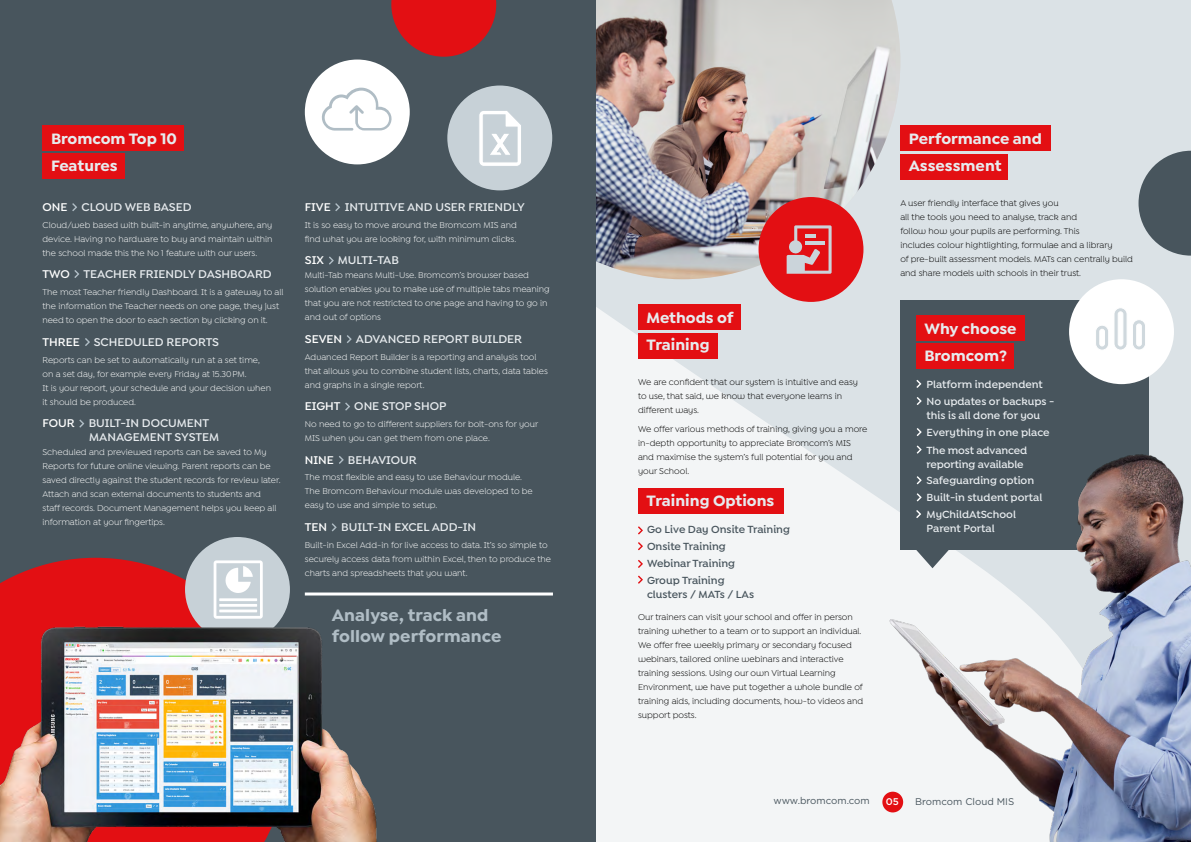
<style>
.page{position:relative;width:1191px;height:842px;background:#fff}
.page>*{position:absolute;margin:0;border:0;box-sizing:border-box;transform-origin:0 0}
.t1{font:700 17.7px/20.7px "Isidora Sans";letter-spacing:.005em;color:#b0bdc5}
.t2{font:700 16px/27px "Isidora Sans";color:#e7ebee}
.t3{font:600 12px/14px "Isidora Sans Alt";color:#e7ebee}
.t4{font:600 11px/16.8px "Isidora Sans Alt";color:#e7ebee}
.t5{font:600 11px/16.8px "Isidora Sans Alt";color:#48555d}
.t6{font:9.7px "Gotham";color:#48555d}
.t7{font:500 9.7px "Gotham";color:#fff}
.t8{font:9px/14px "Isidora Sans Alt";color:#fff}
.t9{font:9px/14px "Isidora Sans Alt";color:#000}
.s1{color:#fff}
.s2{font-family:"Isidora Sans"}
</style>
<div class="page">
<div style="left:595px;top:0;width:596px;height:842px;background:#dbe2e6"></div>
<svg style="left:595px;top:293px;width:268px;height:549px;fill:#f3f5f6"></svg>
<div style="left:900px;top:300px;width:248px;height:250px;background:#48555d"></div>
<img style="left:595px;top:0;width:305px;height:279px">
<div style="left:0;top:0;width:595px;height:842px;background:#48555d"></div>
<div style="left:43px;top:125px;width:141px;height:26px;background:#e30f13"></div>
<div style="left:43px;top:154px;width:82px;height:25px;background:#e30f13"></div>
<div style="left:638px;top:304px;width:102px;height:26px;background:#e30f13"></div>
<div style="left:638px;top:333px;width:79px;height:25px;background:#e30f13"></div>
<div style="left:900px;top:125px;width:150px;height:26px;background:#e30f13"></div>
<div style="left:900px;top:154px;width:108px;height:25px;background:#e30f13"></div>
<svg style="left:72px;top:203px;width:5px;height:8px"></svg>
<svg style="left:74px;top:270px;width:5px;height:8px"></svg>
<svg style="left:85px;top:338px;width:5px;height:8px"></svg>
<svg style="left:79px;top:420px;width:5px;height:8px"></svg>
<svg style="left:335px;top:203px;width:5px;height:8px"></svg>
<svg style="left:329px;top:257px;width:5px;height:8px"></svg>
<svg style="left:347px;top:335px;width:4px;height:8px"></svg>
<svg style="left:345px;top:403px;width:5px;height:7px"></svg>
<svg style="left:332px;top:523px;width:4px;height:8px"></svg>
<svg style="left:339px;top:456px;width:5px;height:8px"></svg>
<svg style="left:638px;top:526px;width:5px;height:8px"></svg>
<svg style="left:638px;top:560px;width:5px;height:8px"></svg>
<svg style="left:638px;top:542px;width:5px;height:8px"></svg>
<svg style="left:638px;top:576px;width:5px;height:8px"></svg>
<div style="left:916px;top:315px;width:108px;height:26px;background:#e30f13"></div>
<div style="left:916px;top:343px;width:97px;height:26px;background:#e30f13"></div>
<svg style="left:916px;top:428px;width:5px;height:8px"></svg>
<svg style="left:0;top:558px;width:288px;height:33px;fill:#e30f13"></svg>
<svg style="left:916px;top:397px;width:5px;height:8px"></svg>
<svg style="left:916px;top:380px;width:5px;height:8px"></svg>
<hr style="left:305px;top:592px;width:248px;height:3px;background:#fff">
<div style="left:447px;top:86px;width:105px;height:104px;background:#c7d1d7;border-radius:50%"></div>
<div style="left:185px;top:537px;width:105px;height:105px;background:#c7d1d7;border-radius:50%"></div>
<div style="left:305px;top:60px;width:105px;height:104px;background:#fff;border-radius:50%"></div>
<div style="left:1069px;top:279px;width:105px;height:105px;background:#fff;border-radius:50%"></div>
<svg style="left:1138px;top:151px;width:53px;height:105px"></svg>
<svg style="left:391px;top:0;width:105px;height:57px"></svg>
<svg style="left:322px;top:88px;width:70px;height:43px"></svg>
<svg style="left:479px;top:111px;width:42px;height:55px"></svg>
<svg style="left:1096px;top:308px;width:49px;height:42px"></svg>
<div style="left:758px;top:197px;width:105px;height:105px;background:#e30f13;border-radius:50%"></div>
<svg style="left:786px;top:225px;width:45px;height:49px"></svg>
<hr style="left:805px;top:241px;width:19px;height:4px;background:#cbd4da">
<div style="left:638px;top:488px;width:145px;height:26px;background:#e30f13"></div>
<img style="left:863px;top:442px;width:328px;height:400px">
<svg style="left:916px;top:531px;width:33px;height:37px"></svg>
<img style="left:0;top:591px;width:385px;height:251px">
<svg style="left:214px;top:560px;width:49px;height:59px"></svg>
<h2 class="t2" style="left:51px;top:125px;width:127px">Bromcom Top 10<br>Features</h2>
<h3 class="t3" style="left:43px;top:200px;width:150px"><span class="s1">ONE</span> CLOUD WEB BASED</h3>
<p class="t8" style="left:43px;top:218px;width:231px;text-align:justify">Cloud/web based with built-in anytime, anywhere, any de<span class="s2">v</span>ice. Ha<span class="s2">v</span>ing no hardware to buy and maintain within the school made this the No 1 feature with our users.</p>
<h3 class="t3" style="left:43px;top:267px;width:231px"><span class="s1">TWO</span> TEACHER FRIENDLY DASHBOARD</h3>
<p class="t8" style="left:43px;top:285px;width:242px">The most Teacher friendly Dashboard. It is a gateway to all the information the Teacher needs on one page, they just need to open the door to each section by clicking on it.</p>
<h3 class="t3" style="left:43px;top:335px;width:178px"><span class="s1">THREE</span> SCHEDULED REPORTS</h3>
<p class="t8" style="left:43px;top:353px;width:230px">Reports can be set to automatically run at a set time, on a set day, for example e<span class="s2">v</span>ery Friday at 15.30PM.<br>It is your report, your schedule and your decision when it should be produced.</p>
<h3 class="t3" style="left:89px;top:416px;width:131px;text-indent:-47px"><span class="s1">FOUR</span> BUILT-IN DOCUMENT<br>MANAGEMENT SYSTEM</h3>
<p class="t8" style="left:43px;top:445px;width:239px">Scheduled and pre<span class="s2">v</span>iewed reports can be sa<span class="s2">v</span>ed to My Reports for future online <span class="s2">v</span>iewing. Parent reports can be sa<span class="s2">v</span>ed directly against the student records for re<span class="s2">v</span>iew later.<br>Attach and scan external documents to students and staff records. Document Management helps you keep all information at your fingertips.</p>
<h3 class="t3" style="left:305px;top:200px;width:221px"><span class="s1">FIVE</span> INTUITIVE AND USER FRIENDLY</h3>
<p class="t8" style="left:305px;top:218px;width:213px">It is so easy to mo<span class="s2">v</span>e around the Bromcom MIS and find what you are looking for, with minimum clicks.</p>
<h3 class="t3" style="left:305px;top:253px;width:96px"><span class="s1">SIX</span> MULTI-TAB</h3>
<p class="t8" style="left:305px;top:268px;width:246px">Multi-Tab means Multi-Use. Bromcom’s browser based solution enables you to make use of multiple tabs meaning that you are not restricted to one page and ha<span class="s2">v</span>ing to go in and out of options</p>
<h3 class="t3" style="left:305px;top:332px;width:219px"><span class="s1">SEVEN</span> ADVANCED REPORT BUILDER</h3>
<p class="t8" style="left:305px;top:350px;width:244px">Advanced Report Builder is a reporting and analysis tool that allows you to combine student lists, charts, data tables and graphs in a single report.</p>
<h3 class="t3" style="left:305px;top:399px;width:143px"><span class="s1">EIGHT</span> ONE STOP SHOP</h3>
<p class="t8" style="left:305px;top:417px;width:235px">No need to go to different suppliers for bolt-ons for your<br>MIS when you can get them from one place.</p>
<h3 class="t3" style="left:305px;top:453px;width:113px"><span class="s1">NINE</span> BEHAVIOUR</h3>
<p class="t8" style="left:305px;top:470px;width:229px">The most flexible and easy to use Beha<span class="s2">v</span>iour module.<br>The Bromcom Beha<span class="s2">v</span>iour module was de<span class="s2">v</span>eloped to be easy to use and simple to setup.</p>
<h3 class="t3" style="left:305px;top:520px;width:173px"><span class="s1">TEN</span> BUILT-IN EXCEL ADD-IN</h3>
<p class="t8" style="left:305px;top:538px;width:248px">Built-in Excel Add-in for li<span class="s2">v</span>e access to data. It’s so simple to securely access data from within Excel, then to produce the charts and spreadsheets that you want.</p>
<h1 class="t1" style="left:332px;top:605px;width:171px">Analyse, track and follow performance</h1>
<h2 class="t2" style="left:909px;top:125px;width:135px">Performance and<br>Assessment</h2>
<h2 class="t2" style="left:646px;top:304px;width:89px">Methods of<br>Training</h2>
<p class="t9" style="left:638px;top:375px;width:221px">We are confident that our system is intuiti<span class="s2">v</span>e and easy to use, that said, we know that e<span class="s2">v</span>eryone learns in different ways.</p>
<p class="t9" style="left:638px;top:422px;width:231px">We offer <span class="s2">v</span>arious methods of training, gi<span class="s2">v</span>ing you a more in-depth opportunity to appreciate Bromcom’s MIS and maximise the system’s full potential for you and your School.</p>
<h2 class="t2" style="left:646px;top:487px;width:129px">Training Options</h2>
<p class="t5" style="left:647px;top:521px;width:144px">Go Li<span class="s2">v</span>e Day Onsite Training<br>Onsite Training<br>Webinar Training<br>Group Training</p>
<p class="t5" style="left:647px;top:586px;width:108px">clusters / MATs / LAs</p>
<p class="t9" style="left:638px;top:610px;width:227px">Our trainers can <span class="s2">v</span>isit your school and offer in person training whether to a team or to support an indi<span class="s2">v</span>idual.<br>We offer free weekly primary or secondary focused webinars, tailored online webinars and interacti<span class="s2">v</span>e training sessions. Using our own Virtual Learning En<span class="s2">v</span>ironment, we ha<span class="s2">v</span>e put together a whole bundle of training aids, including documents, how-to <span class="s2">v</span>ideos and support posts.</p>
<p class="t9" style="left:900px;top:196px;width:234px">A user friendly interface that gi<span class="s2">v</span>es you<br>all the tools you need to analyse, track and<br>follow how your pupils are performing. This<br>includes colour hightlighting, formulae and a library<br>of pre-built assessment models. MATs can centrally build and share models with schools in their trust.</p>
<h2 class="t2" style="left:924px;top:315px;width:94px">Why choose<br>Bromcom?</h2>
<p class="t4" style="left:926px;top:376px;width:129px">Platform independent<br>No updates or backups -</p>
<p class="t4" style="left:926px;top:407px;width:124px">this is all done for you<br>E<span class="s2">v</span>erything in one place</p>
<p class="t4" style="left:926px;top:443px;width:102px;line-height:14px">The most ad<span class="s2">v</span>anced reporting a<span class="s2">v</span>ailable</p>
<p class="t4" style="left:926px;top:472px;width:117px">Safeguarding option<br>Built-in student portal<br>MyChildAtSchool</p>
<p class="t4" style="left:926px;top:520px;width:70px">Parent Portal</p>
<p class="t6" style="left:773px;top:795px;width:98px">www.bromcom.com</p>
<p class="t7" style="left:885px;top:795px;width:15px">05</p>
<p class="t6" style="left:915px;top:795px;width:100px">Bromcom Cloud MIS</p>
</div>
